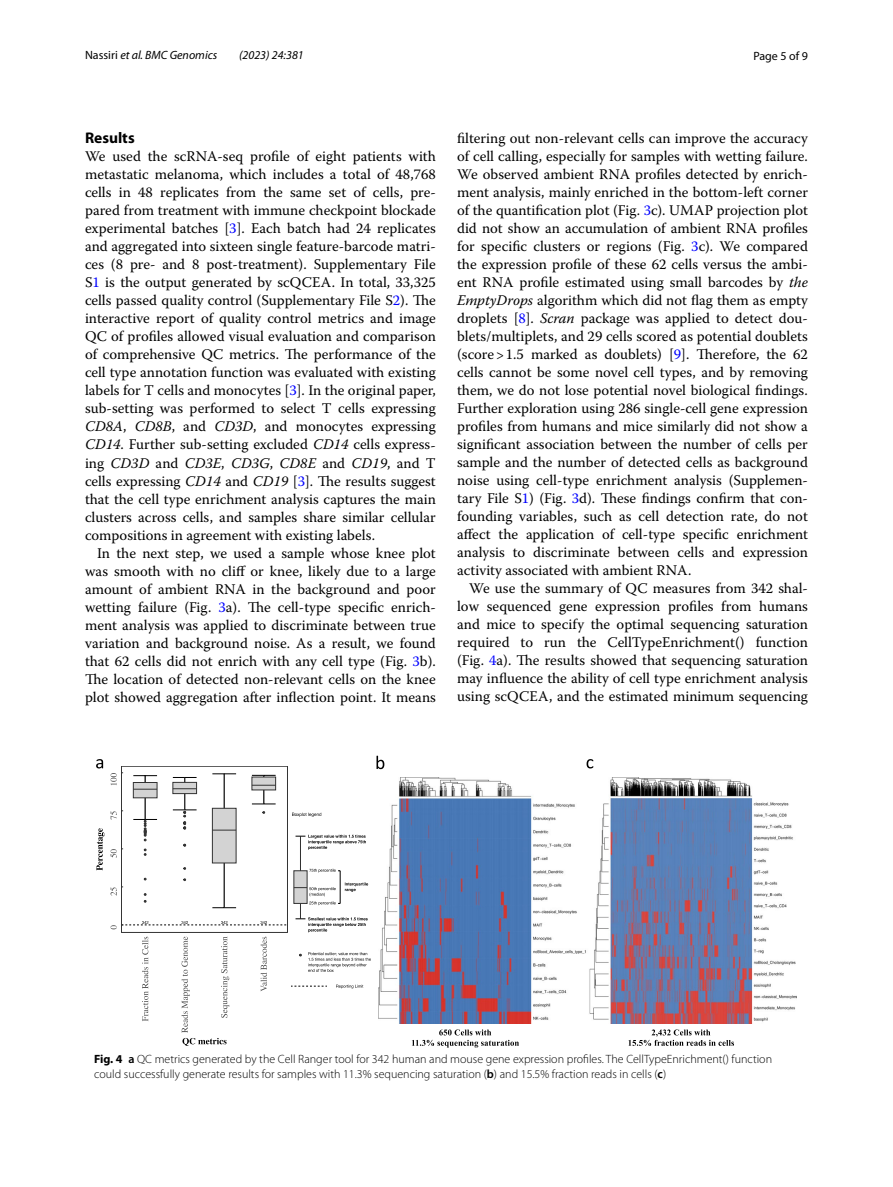
<style>
.page{position:relative;width:893px;height:1187px;background:#fff}
.page>*{position:absolute;margin:0;border:0;box-sizing:border-box;transform-origin:0 0}
.t1{font:700 15.45px "Myriad Pro";color:#000}
.t2{font:14.7px/18px "Warnock Pro";color:#000;text-align:justify}
.t3{font:300 12px/15px "Myriad Pro";color:#000}
.t4{font:italic 12px "Myriad Pro";color:#000}
.t5{font:12px "Myriad Pro";color:#000}
.s1{font-style:normal}
.s2{color:#00f}
.s3{font-style:italic}
.s4{font-weight:700}
.s5{font-weight:600}
</style>
<div class="page">
<img style="left:378px;top:778px;width:419px;height:245px">
<svg style="left:212px;top:773px;width:24px;height:1px"></svg>
<svg style="left:212px;top:907px;width:24px;height:1px"></svg>
<svg style="left:144px;top:848px;width:2px;height:7px"></svg>
<svg style="left:133px;top:775px;width:24px;height:7px"></svg>
<svg style="left:133px;top:798px;width:24px;height:43px"></svg>
<div style="left:133px;top:782px;width:24px;height:16px;background:#d3d3d3;border:1px solid #333"></div>
<svg style="left:133px;top:788px;width:24px;height:1px"></svg>
<svg style="left:173px;top:777px;width:24px;height:5px"></svg>
<div style="left:173px;top:782px;width:24px;height:11px;background:#d3d3d3;border:1px solid #333"></div>
<svg style="left:173px;top:788px;width:24px;height:41px"></svg>
<hr style="left:224px;top:773px;width:1px;height:35px;background:#333">
<hr style="left:224px;top:862px;width:1px;height:45px;background:#333">
<div style="left:212px;top:808px;width:24px;height:55px;background:#d3d3d3;border:1px solid #333"></div>
<svg style="left:212px;top:829px;width:24px;height:1px"></svg>
<svg style="left:252px;top:775px;width:24px;height:29px"></svg>
<div style="left:121px;top:766px;width:166px;height:166px;border:1px solid #333"></div>
<svg style="left:111px;top:921px;width:176px;height:8px"></svg>
<svg style="left:110px;top:886px;width:13px;height:9px"></svg>
<svg style="left:110px;top:848px;width:13px;height:9px"></svg>
<svg style="left:110px;top:810px;width:13px;height:9px"></svg>
<svg style="left:111px;top:772px;width:12px;height:13px"></svg>
<svg style="left:142px;top:936px;width:6px;height:85px"></svg>
<svg style="left:261px;top:936px;width:6px;height:55px"></svg>
<svg style="left:182px;top:936px;width:47px;height:109px"></svg>
<svg style="left:96px;top:828px;width:8px;height:42px"></svg>
<hr style="left:300px;top:836px;width:1px;height:34px;background:#333">
<div style="left:294px;top:870px;width:13px;height:33px;background:#d3d3d3;border:1px solid #333"></div>
<hr style="left:340px;top:870px;width:1px;height:33px;background:#000">
<hr style="left:309px;top:870px;width:31px;height:1px;background:#000">
<svg style="left:296px;top:834px;width:70px;height:15px"></svg>
<svg style="left:308px;top:952px;width:63px;height:19px"></svg>
<svg style="left:294px;top:882px;width:74px;height:50px"></svg>
<svg style="left:309px;top:868px;width:29px;height:5px"></svg>
<svg style="left:292px;top:985px;width:35px;height:1px"></svg>
<svg style="left:336px;top:984px;width:27px;height:4px"></svg>
<svg style="left:292px;top:812px;width:29px;height:4px"></svg>
<svg style="left:412px;top:1029px;width:107px;height:18px"></svg>
<svg style="left:96px;top:759px;width:7px;height:9px"></svg>
<svg style="left:376px;top:755px;width:8px;height:14px"></svg>
<svg style="left:628px;top:1029px;width:106px;height:16px"></svg>
<svg style="left:587px;top:759px;width:6px;height:9px"></svg>
<p class="t4" style="left:85px;top:48px;width:134px"><span class="s1">Nassiri</span> et al. BMC Genomics</p>
<p class="t4" style="left:239px;top:48px;width:66px">(2023) 24:381</p>
<p class="t5" style="left:753px;top:48px;width:56px">Page 5 of 9</p>
<p class="t1" style="left:85px;top:128px;width:51px">Results</p>
<p class="t2" style="left:85px;top:147px;width:352px">We used the scRNA-seq profile of eight patients with metastatic melanoma, which includes a total of 48,768 cells in 48 replicates from the same set of cells, pre&shy;pared from treatment with immune checkpoint blockade experimental batches [<span class="s2">3</span>]. Each batch had 24 replicates and aggregated into sixteen single feature-barcode matri&shy;ces (8 pre- and 8 post-treatment). Supplementary File S<span class="s2">1</span> is the output generated by scQCEA. In total, 33,325 cells passed quality control (Supplementary File S<span class="s2">2</span>). The interactive report of quality control metrics and image QC of profiles allowed visual evaluation and comparison of comprehensive QC metrics. The performance of the cell type annotation function was evaluated with existing labels for T cells and monocytes [<span class="s2">3</span>]. In the original paper, sub-setting was performed to select T cells expressing <span class="s3">CD8A</span>, <span class="s3">CD8B</span>, and <span class="s3">CD3D</span>, and monocytes expressing <span class="s3">CD14</span>. Further sub-setting excluded <span class="s3">CD14</span> cells express&shy;ing <span class="s3">CD3D</span> and <span class="s3">CD3E</span>, <span class="s3">CD3G</span>, <span class="s3">CD8E</span> and <span class="s3">CD19</span>, and T cells expressing <span class="s3">CD14</span> and <span class="s3">CD19</span> [<span class="s2">3</span>]. The results suggest that the cell type enrichment analysis captures the main clusters across cells, and samples share similar cellular compositions in agreement with existing labels.</p>
<p class="t2" style="left:85px;top:543px;width:352px;text-indent:12px">In the next step, we used a sample whose knee plot was smooth with no cliff or knee, likely due to a large amount of ambient RNA in the background and poor wetting failure (Fig. <span class="s2">3</span>a). The cell-type specific enrich&shy;ment analysis was applied to discriminate between true variation and background noise. As a result, we found that 62 cells did not enrich with any cell type (Fig. <span class="s2">3</span>b).<br>The location of detected non-relevant cells on the knee plot showed aggregation after inflection point. It means</p>
<p class="t2" style="left:457px;top:128px;width:352px">filtering out non-relevant cells can improve the accuracy of cell calling, especially for samples with wetting failure.<br>We observed ambient RNA profiles detected by enrich&shy;ment analysis, mainly enriched in the bottom-left corner of the quantification plot (Fig. <span class="s2">3</span>c). UMAP projection plot did not show an accumulation of ambient RNA profiles for specific clusters or regions (Fig. <span class="s2">3</span>c). We compared the expression profile of these 62 cells versus the ambi&shy;ent RNA profile estimated using small barcodes by <span class="s3">the EmptyDrops</span> algorithm which did not flag them as empty droplets [<span class="s2">8</span>]. <span class="s3">Scran</span> package was applied to detect dou&shy;blets/multiplets, and 29 cells scored as potential doublets (score&gt;1.5 marked as doublets) [<span class="s2">9</span>]. Therefore, the 62 cells cannot be some novel cell types, and by removing them, we do not lose potential novel biological findings.<br>Further exploration using 286 single-cell gene expression profiles from humans and mice similarly did not show a significant association between the number of cells per sample and the number of detected cells as background noise using cell-type enrichment analysis (Supplemen&shy;tary File S<span class="s2">1</span>) (Fig. <span class="s2">3</span>d). These findings confirm that con&shy;founding variables, such as cell detection rate, do not affect the application of cell-type specific enrichment analysis to discriminate between cells and expression activity associated with ambient RNA.</p>
<p class="t2" style="left:457px;top:578px;width:352px;text-indent:12px">We use the summary of QC measures from 342 shal&shy;low sequenced gene expression profiles from humans and mice to specify the optimal sequencing saturation required to run the CellTypeEnrichment() function (Fig. <span class="s2">4</span>a). The results showed that sequencing saturation may influence the ability of cell type enrichment analysis using scQCEA, and the estimated minimum sequencing</p>
<p class="t3" style="left:94px;top:1051px;width:680px"><span class="s4">Fig. 4</span> <span class="s5">a</span> QC metrics generated by the Cell Ranger tool for 342 human and mouse gene expression profiles. The CellTypeEnrichment() function could successfully generate results for samples with 11.3% sequencing saturation (<span class="s5">b</span>) and 15.5% fraction reads in cells (<span class="s5">c</span>)</p>
</div>
